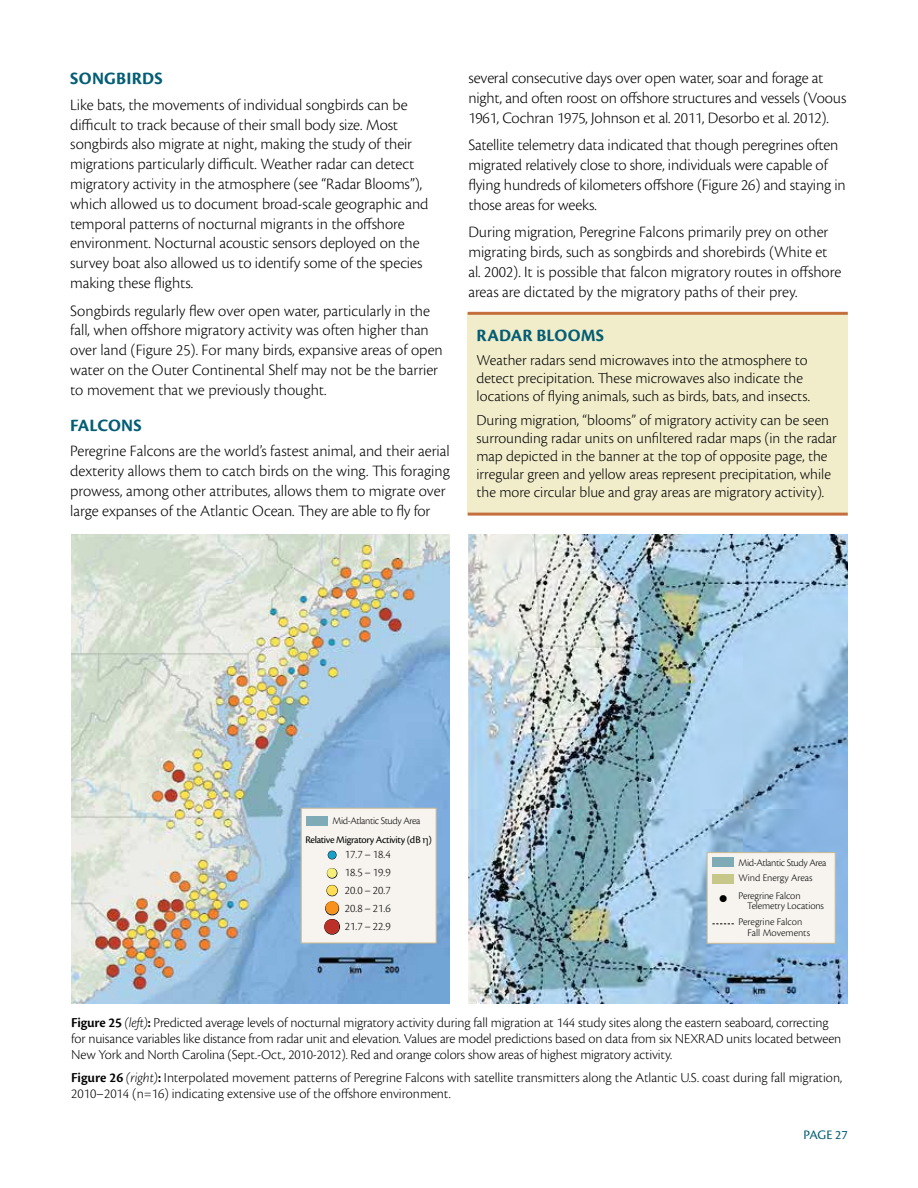
<style>
.page{position:relative;width:918px;height:1188px;background:#fff}
.page>*{position:absolute;margin:0;border:0;box-sizing:border-box;transform-origin:0 0}
.t1{font:25.5px "Wingdings";color:#bc3027}
.t2{font:22.5px "Wingdings";color:#f7921e}
.t3{font:700 18px "Cronos Pro";letter-spacing:.01em;color:#035d75}
.t4{font:18px "Wingdings";color:#fd5}
.t5{font:300 16.5px/19.8px "Cronos Pro";letter-spacing:-.005em;color:#000}
.t6{font:16.5px "Wingdings";color:#f5ef7a}
.t7{font:300 15.75px "Cronos Pro";color:#000}
.t8{font:300 14.25px/15.8px "Cronos Pro";letter-spacing:-.01em;color:#000}
.t9{font:13.5px "Cronos Pro";letter-spacing:-.005em;color:#035d75}
.t10{font:13.5px "Wingdings";color:#16a0ca}
.t11{font:300 12px/17.9px "Cronos Pro";letter-spacing:.01em;color:#000;text-align:justify}
.t12{font:12px "Wingdings";color:#000}
.t13{font:300 10.5px/10.5px "Cronos Pro";letter-spacing:-.02em;color:#000}
.t14{font:10.5px "Cronos Pro";letter-spacing:-.03em;color:#000}
.s1{font-family:"Palatino"}
.s2{font-weight:600}
.s3{font-style:italic}
</style>
<div class="page">
<div style="left:468px;top:313px;width:380px;height:200px;background:#f1edcb"></div>
<hr style="left:468px;top:312px;width:380px;height:3px;background:#be5f28">
<hr style="left:468px;top:513px;width:380px;height:3px;background:#be5f28">
<img style="left:71px;top:535px;width:379px;height:468px">
<img style="left:468px;top:535px;width:380px;height:468px">
<div style="left:301px;top:808px;width:135px;height:135px;background:#f7f4ef;border:1px solid #cabb93"></div>
<svg style="left:327px;top:850px;width:10px;height:10px"></svg>
<svg style="left:327px;top:868px;width:11px;height:11px"></svg>
<svg style="left:324px;top:885px;width:16px;height:50px"></svg>
<div style="left:306px;top:817px;width:21px;height:9px;background:#7eabb5"></div>
<div style="left:707px;top:852px;width:128px;height:92px;background:#f7f4ef;border:1px solid #cabb93"></div>
<div style="left:712px;top:857px;width:22px;height:10px;background:#7eabb5"></div>
<div style="left:712px;top:874px;width:22px;height:10px;background:#c7c789"></div>
<svg style="left:712px;top:923px;width:22px;height:1px"></svg>
<h4 class="t3" style="left:70px;top:68px;width:94px">SONGBIRDS</h4>
<p class="t5" style="left:70px;top:95px;width:360px">Like bats, the movements of individual songbirds can be difcult to track because of their small body size. Most songbirds also migrate at night, making the study of their migrations particularly difcult. Weather radar can detect migratory activity in the atmosphere (see “Radar Blooms”), which allowed us to document broad-scale geographic and temporal patterns of nocturnal migrants in the ofshore environment. Nocturnal acoustic sensors deployed on the survey boat also allowed us to identify some of the species making these fights.</p>
<p class="t5" style="left:70px;top:300px;width:374px">Songbirds regularly few over open water, particularly in the fall, when ofshore migratory activity was often higher than over land (Figure 25). For many birds, expansive areas of open water on the Outer Continental Shelf may not be the barrier to movement that we previously thought.</p>
<h4 class="t3" style="left:70px;top:415px;width:73px">FALCONS</h4>
<p class="t5" style="left:70px;top:441px;width:381px">Peregrine Falcons are the world’s fastest animal, and their aerial dexterity allows them to catch birds on the wing. Tis foraging prowess, among other attributes, allows them to migrate over large expanses of the Atlantic Ocean. Tey are able to fy for</p>
<p class="t5" style="left:468px;top:68px;width:379px">several consecutive days over open water, soar and forage at night, and often roost on ofshore structures and vessels (Voous<br>1961, Cochran 1975, Johnson et al. 2011, Desorbo et al. 2012).</p>
<p class="t5" style="left:468px;top:135px;width:379px">Satellite telemetry data indicated that though peregrines often migrated relatively close to shore, individuals were capable of fying hundreds of kilometers ofshore (Figure 26) and staying in those areas for weeks.</p>
<p class="t5" style="left:468px;top:222px;width:375px">During migration, Peregrine Falcons primarily prey on other migrating birds, such as songbirds and shorebirds (White et al. 2002). It is possible that falcon migratory routes in ofshore areas are dictated by the migratory paths of their prey.</p>
<h4 class="t3" style="left:477px;top:325px;width:129px">RADAR BLOOMS</h4>
<p class="t7" style="left:477px;top:351px;width:333px">Weather radars send microwaves into the atmosphere to</p>
<p class="t7" style="left:477px;top:369px;width:328px">detect precipitation. Tese microwaves also indicate the</p>
<p class="t7" style="left:477px;top:387px;width:335px">locations of fying animals, such as birds, bats, and insects.</p>
<p class="t7" style="left:477px;top:411px;width:354px">During migration, “blooms” of migratory activity can be seen</p>
<p class="t7" style="left:477px;top:429px;width:362px">surrounding radar units on unfltered radar maps (in the radar</p>
<p class="t7" style="left:477px;top:447px;width:353px">map depicted in the banner at the top of opposite page, the</p>
<p class="t7" style="left:477px;top:465px;width:356px">irregular green and yellow areas represent precipitation, while</p>
<p class="t7" style="left:477px;top:483px;width:349px">the more circular blue and gray areas are migratory activity).</p>
<p class="t13" style="left:333px;top:816px;width:90px">Mid-Atlantic Study Area</p>
<p class="t14" style="left:305px;top:833px;width:128px">Relative Migratory Activity (dB <span class="s1">η</span>)</p>
<p class="t10" style="left:327px;top:848px;width:12px">●</p>
<p class="t11" style="left:345px;top:846px;width:47px">17.7 – 18.4<br>18.5 – 19.9<br>20.0 – 20.7<br>20.8 – 21.6<br>21.7 – 22.9</p>
<p class="t6" style="left:326px;top:864px;width:14px">●</p>
<p class="t4" style="left:325px;top:881px;width:15px">●</p>
<p class="t2" style="left:324px;top:896px;width:18px">●</p>
<p class="t1" style="left:323px;top:913px;width:21px">●</p>
<p class="t12" style="left:719px;top:892px;width:10px">●</p>
<p class="t13" style="left:739px;top:855px;width:90px;line-height:15px">Mid-Atlantic Study Area<br>Wind Energy Areas</p>
<p class="t13" style="left:747px;top:890px;width:78px;text-indent:-9px">Peregrine Falcon<br>Telemetry Locations</p>
<p class="t13" style="left:748px;top:917px;width:64px;text-indent:-9px">Peregrine Falcon<br>Fall Movements</p>
<p class="t8" style="left:71px;top:1015px;width:772px"><span class="s2">Figure 25</span> <span class="s3">(left)</span><span class="s2">:</span> Predicted average levels of nocturnal migratory activity during fall migration at 144 study sites along the eastern seaboard, correcting for nuisance variables like distance from radar unit and elevation. Values are model predictions based on data from six NEXRAD units located between<br>New York and North Carolina (Sept.-Oct., 2010-2012). Red and orange colors show areas of highest migratory activity.</p>
<p class="t8" style="left:71px;top:1070px;width:772px"><span class="s2">Figure 26</span> <span class="s3">(right)</span><span class="s2">:</span> Interpolated movement patterns of Peregrine Falcons with satellite transmitters along the Atlantic U.S. coast during fall migration,<br>2010–2014 (n=16) indicating extensive use of the ofshore environment.</p>
<p class="t9" style="left:804px;top:1127px;width:46px">PAGE 27</p>
</div>
